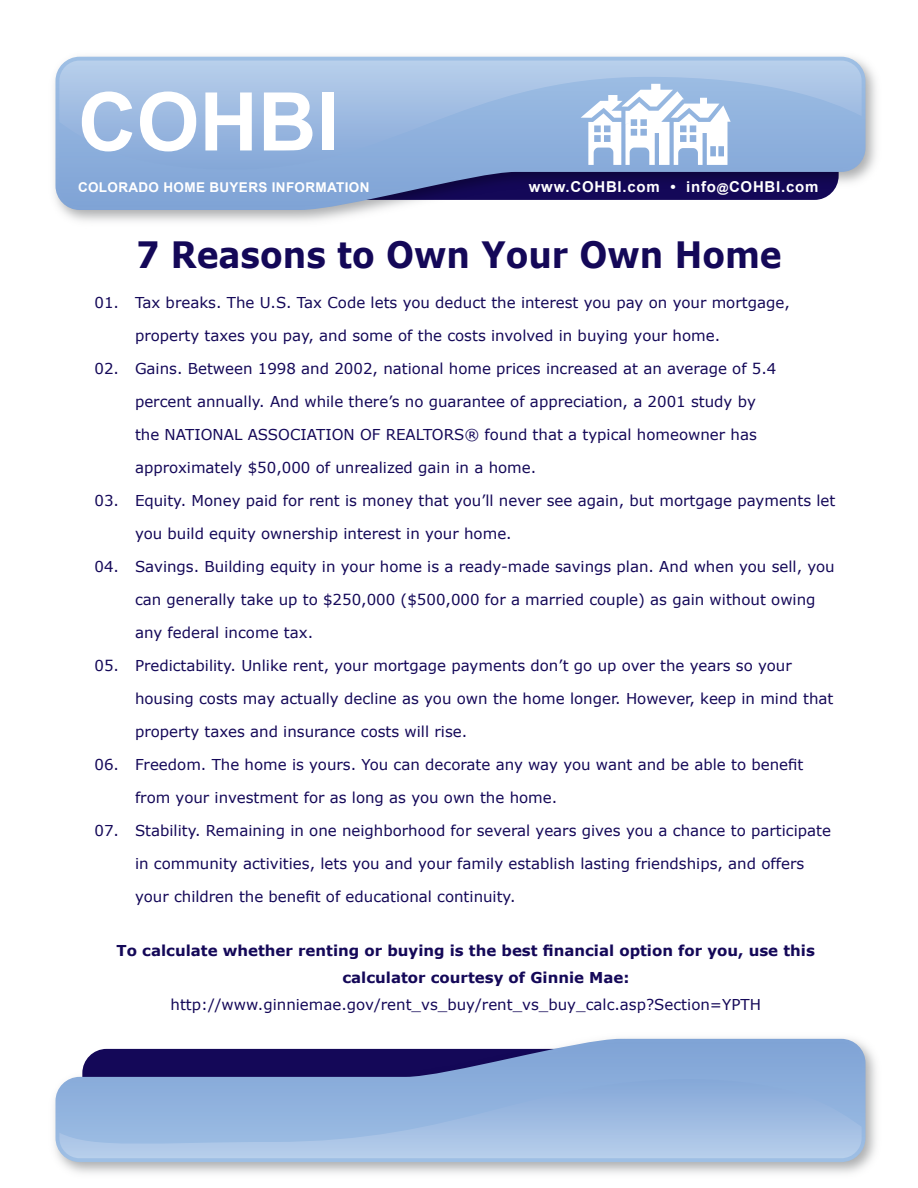
<style>
.page{position:relative;width:918px;height:1188px;background:#fff}
.page>*{position:absolute;margin:0;border:0;box-sizing:border-box;transform-origin:0 0}
.t1{font:700 81px "Arial";color:#fff}
.t2{font:700 36.3px "Verdana";color:#140858;scale:.91 1}
.t3{font:15px "Verdana";color:#140858}
.t4{font:700 15px/27px "Verdana";color:#140858}
.t5{font:700 15px "Arial";letter-spacing:.05em;color:#fff}
.t6{font:700 13.5px "Arial";letter-spacing:.025em;color:#fff}
.s1{font-size:12px}
</style>
<div class="page">
<svg style="left:56px;top:1039px;width:810px;height:123px"></svg>
<svg style="left:59px;top:1043px;width:803px;height:36px;background:#6975ab"></svg>
<svg style="left:59px;top:1079px;width:803px;height:79px;background:#9bb9e1"></svg>
<img style="left:54px;top:56px;width:822px;height:166px">
<svg style="left:56px;top:57px;width:810px;height:153px"></svg>
<svg style="left:59px;top:170px;width:803px;height:36px;background:#6773a7"></svg>
<svg style="left:59px;top:61px;width:803px;height:109px;background:#9cbae1"></svg>
<svg style="left:581px;top:84px;width:150px;height:81px"></svg>
<h1 class="t1" style="left:78px;top:69px;width:262px">COHBI</h1>
<p class="t6" style="left:78px;top:179px;width:276px">COLORADO HOME BUYERS INFORMATION</p>
<p class="t5" style="left:529px;top:177px;width:291px">WWW.COHBI.COM • INFO<span class="s1">@</span>COHBI.COM</p>
<h2 class="t2" style="left:136px;top:232px;width:711px">7 Reasons to Own Your Own Home</h2>
<p class="t3" style="left:95px;top:293px;width:697px">01. Tax breaks. The U.S. Tax Code lets you deduct the interest you pay on your mortgage,</p>
<p class="t3" style="left:135px;top:326px;width:587px">property taxes you pay, and some of the costs involved in buying your home.</p>
<p class="t3" style="left:95px;top:359px;width:683px">02. Gains. Between 1998 and 2002, national home prices increased at an average of 5.4</p>
<p class="t3" style="left:135px;top:392px;width:622px">percent annually. And while there’s no guarantee of appreciation, a 2001 study by</p>
<p class="t3" style="left:135px;top:425px;width:623px">the NATIONAL ASSOCIATION OF REALTORS® found that a typical homeowner has</p>
<p class="t3" style="left:135px;top:458px;width:403px">approximately $50,000 of unrealized gain in a home.</p>
<p class="t3" style="left:95px;top:491px;width:742px">03. Equity. Money paid for rent is money that you’ll never see again, but mortgage payments let</p>
<p class="t3" style="left:135px;top:524px;width:378px">you build equity ownership interest in your home.</p>
<p class="t3" style="left:95px;top:557px;width:742px">04. Savings. Building equity in your home is a ready-made savings plan. And when you sell, you</p>
<p class="t3" style="left:135px;top:590px;width:682px">can generally take up to $250,000 ($500,000 for a married couple) as gain without owing</p>
<p class="t3" style="left:135px;top:623px;width:180px">any federal income tax.</p>
<p class="t3" style="left:95px;top:656px;width:699px">05. Predictability. Unlike rent, your mortgage payments don’t go up over the years so your</p>
<p class="t3" style="left:135px;top:689px;width:700px">housing costs may actually decline as you own the home longer. However, keep in mind that</p>
<p class="t3" style="left:135px;top:722px;width:334px">property taxes and insurance costs will rise.</p>
<p class="t3" style="left:95px;top:755px;width:711px">06. Freedom. The home is yours. You can decorate any way you want and be able to benefit</p>
<p class="t3" style="left:135px;top:788px;width:424px">from your investment for as long as you own the home.</p>
<p class="t3" style="left:95px;top:821px;width:738px">07. Stability. Remaining in one neighborhood for several years gives you a chance to participate</p>
<p class="t3" style="left:135px;top:854px;width:671px">in community activities, lets you and your family establish lasting friendships, and offers</p>
<p class="t3" style="left:135px;top:887px;width:382px">your children the benefit of educational continuity.</p>
<p class="t4" style="left:342px;top:937px;width:474px;text-indent:-226px">To calculate whether renting or buying is the best financial option for you, use this calculator courtesy of Ginnie Mae:</p>
<p class="t3" style="left:171px;top:995px;width:592px">http://www.ginniemae.gov/rent_vs_buy/rent_vs_buy_calc.asp?Section=YPTH</p>
</div>
